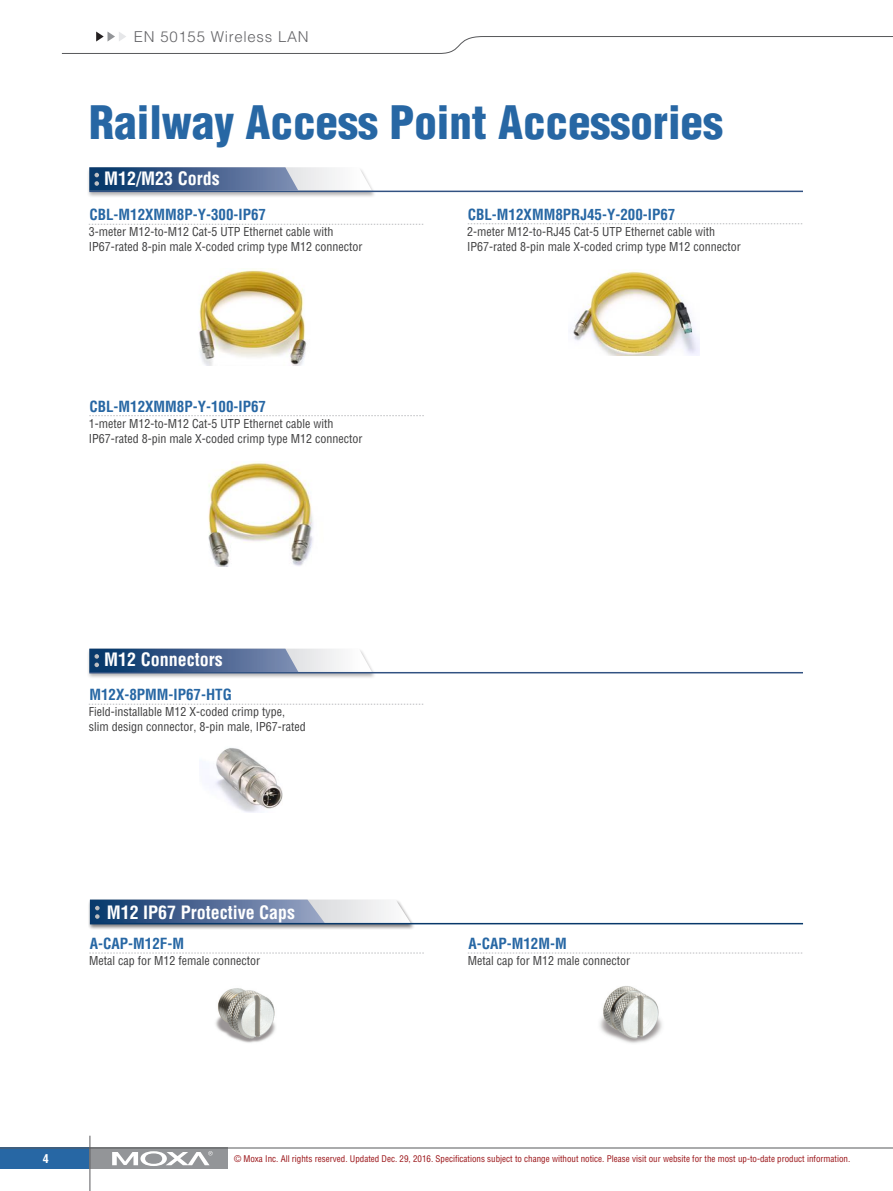
<style>
.page{position:relative;width:893px;height:1191px;background:#fff}
.page>*{position:absolute;margin:0;border:0;box-sizing:border-box;transform-origin:0 0}
.pro_name{font:900 condensed 45px "Helvetica";color:#2767a4}
.topic{font:700 condensed 18px "Helvetica";color:#fff}
.t1{font:700 condensed 15px "Helvetica";color:#2767a4}
.t2{font:300 15px "Helvetica";letter-spacing:.05em;color:#636366}
.copy_bold_regular{font:condensed 12px/15px "Helvetica";color:#3e3e3f}
.t3{font:700 condensed 12px "Helvetica";color:#fff}
.certification_notice{font:condensed 9px "Helvetica";color:#9a1317}
</style>
<div class="page">
<svg style="left:61px;top:32px;width:832px;height:22px"></svg>
<div style="left:87px;top:648px;width:289px;height:31px;background:#231f20;opacity:.35"></div>
<hr style="left:89px;top:672px;width:714px;height:1px;background:#325282">
<svg style="left:89px;top:648px;width:283px;height:24px"></svg>
<div style="left:87px;top:167px;width:289px;height:31px;background:#231f20;opacity:.35"></div>
<hr style="left:89px;top:191px;width:714px;height:1px;background:#325282">
<svg style="left:89px;top:167px;width:283px;height:24px"></svg>
<div style="left:88px;top:899px;width:327px;height:31px;background:#231f20;opacity:.35"></div>
<hr style="left:90px;top:923px;width:713px;height:1px;background:#08396b">
<svg style="left:90px;top:899px;width:321px;height:24px;background:#7f92b0"></svg>
<div style="left:0;top:1147px;width:90px;height:22px;background:#2767a4"></div>
<div style="left:90px;top:1147px;width:138px;height:22px;background:#939598"></div>
<hr style="left:0;top:1147px;width:893px;height:1px;background:#57585a">
<svg style="left:112px;top:1151px;width:101px;height:15px"></svg>
<hr style="left:90px;top:1135px;width:1px;height:56px;background:#59595c">
<svg style="left:89px;top:704px;width:335px;height:1px"></svg>
<img style="left:215px;top:748px;width:68px;height:64px">
<svg style="left:468px;top:223px;width:335px;height:1px"></svg>
<img style="left:572px;top:270px;width:127px;height:85px">
<svg style="left:89px;top:224px;width:335px;height:1px"></svg>
<img style="left:199px;top:269px;width:108px;height:96px">
<svg style="left:89px;top:415px;width:335px;height:1px"></svg>
<img style="left:208px;top:462px;width:105px;height:105px">
<img style="left:215px;top:988px;width:61px;height:55px">
<svg style="left:89px;top:952px;width:335px;height:1px"></svg>
<svg style="left:468px;top:952px;width:334px;height:1px"></svg>
<img style="left:599px;top:986px;width:63px;height:57px">
<p class="t2" style="left:134px;top:28px;width:176px">EN 50155 Wireless LAN</p>
<p class="pro_name" style="left:89px;top:94px;width:635px">Railway Access Point Accessories</p>
<p class="topic" style="left:104px;top:168px;width:117px">M12/M23 Cords</p>
<p class="t1" style="left:89px;top:206px;width:178px">CBL-M12XMM8P-Y-300-IP67</p>
<p class="copy_bold_regular" style="left:89px;top:224px;width:246px">3-meter M12-to-M12 Cat-5 UTP Ethernet cable with</p>
<p class="copy_bold_regular" style="left:89px;top:239px;width:275px">IP67-rated 8-pin male X-coded crimp type M12 connector</p>
<p class="t1" style="left:89px;top:397px;width:178px">CBL-M12XMM8P-Y-100-IP67</p>
<p class="copy_bold_regular" style="left:89px;top:415px;width:246px">1-meter M12-to-M12 Cat-5 UTP Ethernet cable with</p>
<p class="copy_bold_regular" style="left:89px;top:430px;width:275px">IP67-rated 8-pin male X-coded crimp type M12 connector</p>
<p class="topic" style="left:104px;top:649px;width:120px">M12 Connectors</p>
<p class="t1" style="left:89px;top:686px;width:144px">M12X-8PMM-IP67-HTG</p>
<p class="copy_bold_regular" style="left:89px;top:704px;width:218px">Field-installable M12 X-coded crimp type, slim design connector, 8-pin male, IP67-rated</p>
<p class="topic" style="left:107px;top:901px;width:190px">M12 IP67 Protective Caps</p>
<p class="t1" style="left:90px;top:934px;width:96px">A-CAP-M12F-M</p>
<p class="copy_bold_regular" style="left:89px;top:953px;width:172px">Metal cap for M12 female connector</p>
<p class="t1" style="left:468px;top:206px;width:209px">CBL-M12XMM8PRJ45-Y-200-IP67</p>
<p class="copy_bold_regular" style="left:467px;top:224px;width:275px">2-meter M12-to-RJ45 Cat-5 UTP Ethernet cable with<br>IP67-rated 8-pin male X-coded crimp type M12 connector</p>
<p class="t1" style="left:468px;top:934px;width:100px">A-CAP-M12M-M</p>
<p class="copy_bold_regular" style="left:468px;top:953px;width:164px">Metal cap for M12 male connector</p>
<p class="t3" style="left:43px;top:1151px;width:8px">4</p>
<p class="certification_notice" style="left:234px;top:1153px;width:618px">© Moxa Inc. All rights reserved. Updated Dec. 29, 2016. Specifications subject to change without notice. Please visit our website for the most up-to-date product information.</p>
</div>
